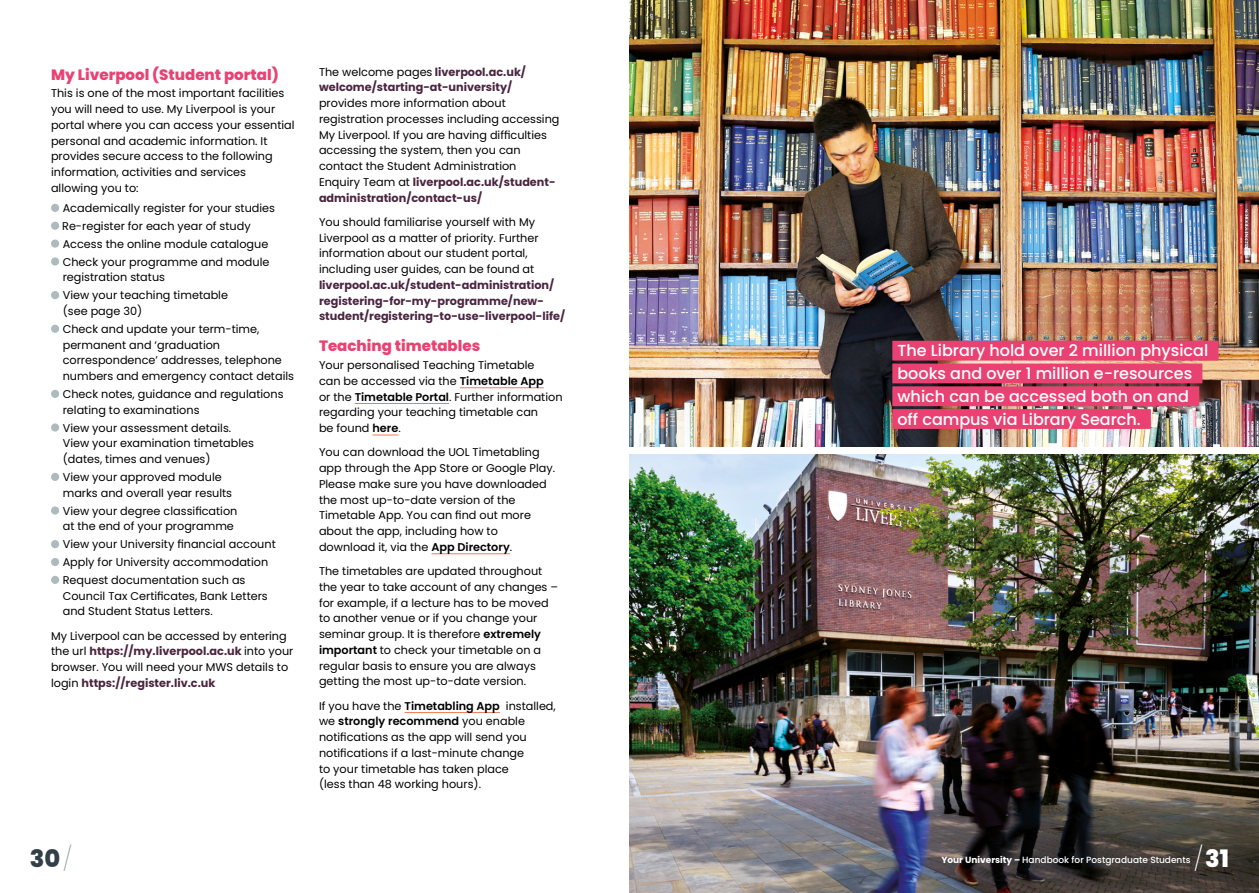
<style>
.page{position:relative;width:1259px;height:893px;background:#fff}
.page>*{position:absolute;margin:0;border:0;box-sizing:border-box;transform-origin:0 0}
.t1{font:800 24px "Poppins";color:#323e48}
.t2{font:800 24px "Poppins";color:#fff}
.t3{font:500 15.9px/22.8px "Poppins";color:#fff}
.t4{font:800 15px "Poppins";color:#e94272}
.t5{font:11.25px/15.8px "Poppins";color:#000}
.t6{font:700 11.25px/15.8px "Poppins";color:#4b2541}
.t7{font:500 9px "Poppins";color:#fff}
.s1{font-weight:700;color:#4b2541}
.s2{font-weight:400;color:#000}
.s3{font-weight:600}
.s4{font-weight:200;color:#9eabaa}
.s5{font-weight:700}
.s6{font-weight:200}
</style>
<div class="page">
<img style="left:629px;top:0;width:630px;height:446px">
<img style="left:629px;top:454px;width:630px;height:439px">
<div style="left:51px;top:204px;width:8px;height:8px;background:#aebbbe;border-radius:50%"></div>
<div style="left:51px;top:222px;width:8px;height:8px;background:#aebbbe;border-radius:50%"></div>
<div style="left:51px;top:240px;width:8px;height:8px;background:#aebbbe;border-radius:50%"></div>
<div style="left:51px;top:257px;width:8px;height:9px;background:#aebbbe;border-radius:50%"></div>
<div style="left:51px;top:291px;width:8px;height:8px;background:#aebbbe;border-radius:50%"></div>
<div style="left:51px;top:325px;width:8px;height:8px;background:#aebbbe;border-radius:50%"></div>
<div style="left:51px;top:390px;width:8px;height:8px;background:#aebbbe;border-radius:50%"></div>
<div style="left:51px;top:423px;width:8px;height:9px;background:#aebbbe;border-radius:50%"></div>
<div style="left:51px;top:473px;width:8px;height:8px;background:#aebbbe;border-radius:50%"></div>
<div style="left:51px;top:506px;width:8px;height:9px;background:#aebbbe;border-radius:50%"></div>
<div style="left:51px;top:540px;width:8px;height:8px;background:#aebbbe;border-radius:50%"></div>
<div style="left:51px;top:558px;width:8px;height:8px;background:#aebbbe;border-radius:50%"></div>
<div style="left:51px;top:576px;width:8px;height:8px;background:#aebbbe;border-radius:50%"></div>
<hr style="left:460px;top:387px;width:84px;height:1px;background:#ef7c53">
<hr style="left:355px;top:403px;width:94px;height:1px;background:#ef7c53">
<svg style="left:372px;top:435px;width:26px;height:1px"></svg>
<hr style="left:431px;top:553px;width:79px;height:1px;background:#ef7c53">
<hr style="left:404px;top:712px;width:96px;height:1px;background:#ef7c53">
<div style="left:892px;top:341px;width:326px;height:20px;background:#e94272"></div>
<div style="left:892px;top:364px;width:310px;height:19px;background:#e94272"></div>
<div style="left:892px;top:386px;width:307px;height:20px;background:#e94272"></div>
<div style="left:892px;top:409px;width:259px;height:20px;background:#e94272"></div>
<h3 class="t4" style="left:51px;top:66px;width:229px">My Liverpool (Student portal)</h3>
<p class="t5" style="left:51px;top:86px;width:245px">This is one of the most important facilities you will need to use. My Liverpool is your portal where you can access your essential personal and academic information. It provides secure access to the following information, activities and services allowing you to:</p>
<p class="t5" style="left:62px;top:199px;width:214px;line-height:17.9px">Academically register for your studies Re-register for each year of study Access the online module catalogue Check your programme and module</p>
<p class="t5" style="left:63px;top:268px;width:167px;line-height:17.9px">registration status<br>View your teaching timetable</p>
<p class="t5" style="left:63px;top:302px;width:198px;line-height:17.9px">(see page 30)<br>Check and update your term-time,</p>
<p class="t5" style="left:63px;top:337px;width:233px">permanent and ‘graduation correspondence’ addresses, telephone numbers and emergency contact details</p>
<p class="t5" style="left:63px;top:386px;width:222px">Check notes, guidance and regulations relating to examinations</p>
<p class="t5" style="left:63px;top:420px;width:193px">View your assessment details.<br>View your examination timetables (dates, times and venues)</p>
<p class="t5" style="left:63px;top:469px;width:171px">View your approved module marks and overall year results</p>
<p class="t5" style="left:63px;top:503px;width:176px">View your degree classification at the end of your programme</p>
<p class="t5" style="left:63px;top:535px;width:214px;line-height:17.9px">View your University financial account<br>Apply for University accommodation<br>Request documentation such as</p>
<p class="t5" style="left:63px;top:588px;width:207px">Council Tax Certificates, Bank Letters and Student Status Letters.</p>
<p class="t5" style="left:51px;top:628px;width:244px">My Liverpool can be accessed by entering the url <span class="s1">https://my.liverpool.ac.uk</span> into your browser. You will need your MWS details to login <span class="s1">https://register.liv.c.uk</span></p>
<p class="t6" style="left:319px;top:64px;width:209px"><span class="s2">The welcome pages</span> liverpool.ac.uk/ welcome/starting-at-university/</p>
<p class="t5" style="left:319px;top:95px;width:242px">provides more information about registration processes including accessing My Liverpool. If you are having difficulties accessing the system, then you can contact the Student Administration Enquiry Team at <span class="s1">liverpool.ac.uk/student&shy;administration/contact-us/</span></p>
<p class="t5" style="left:319px;top:214px;width:221px">You should familiarise yourself with My Liverpool as a matter of priority. Further information about our student portal, including user guides, can be found at</p>
<p class="t6" style="left:319px;top:277px;width:248px">liverpool.ac.uk/student-administration/ registering-for-my-programme/new&shy;student/registering-to-use-liverpool-life/</p>
<h3 class="t4" style="left:319px;top:337px;width:163px">Teaching timetables</h3>
<p class="t5" style="left:319px;top:357px;width:245px">Your personalised Teaching Timetable<br>can be accessed via the <span class="s3">Timetable App<br></span>or the <span class="s3">Timetable Portal</span>. Further information regarding your teaching timetable can<br>be found <span class="s3">here</span>.</p>
<p class="t5" style="left:319px;top:444px;width:238px">You can download the UOL Timetabling app through the App Store or Google Play.<br>Please make sure you have downloaded the most up-to-date version of the Timetable App. You can find out more about the app, including how to download it, via the <span class="s3">App Directory</span>.</p>
<p class="t5" style="left:319px;top:563px;width:241px">The timetables are updated throughout the year to take account of any changes – for example, if a lecture has to be moved to another venue or if you change your seminar group. It is therefore <span class="s3">extremely important</span> to check your timetable on a regular basis to ensure you are always getting the most up-to-date version.</p>
<p class="t5" style="left:319px;top:698px;width:238px">If you have the <span class="s3">Timetabling App</span> installed, we <span class="s3">strongly recommend</span> you enable notifications as the app will send you notifications if a last-minute change<br>to your timetable has taken place<br>(less than 48 working hours).</p>
<h2 class="t3" style="left:897px;top:339px;width:312px">The Library hold over 2 million physical books and over 1 million e-resources which can be accessed both on and off campus via Library Search.</h2>
<h1 class="t1" style="left:30px;top:845px;width:44px">30<span class="s4">/</span></h1>
<p class="t7" style="left:941px;top:855px;width:251px"><span class="s5">Your University –</span> Handbook for Postgraduate Students</p>
<h1 class="t2" style="left:1193px;top:845px;width:37px"><span class="s6">/</span>31</h1>
</div>
